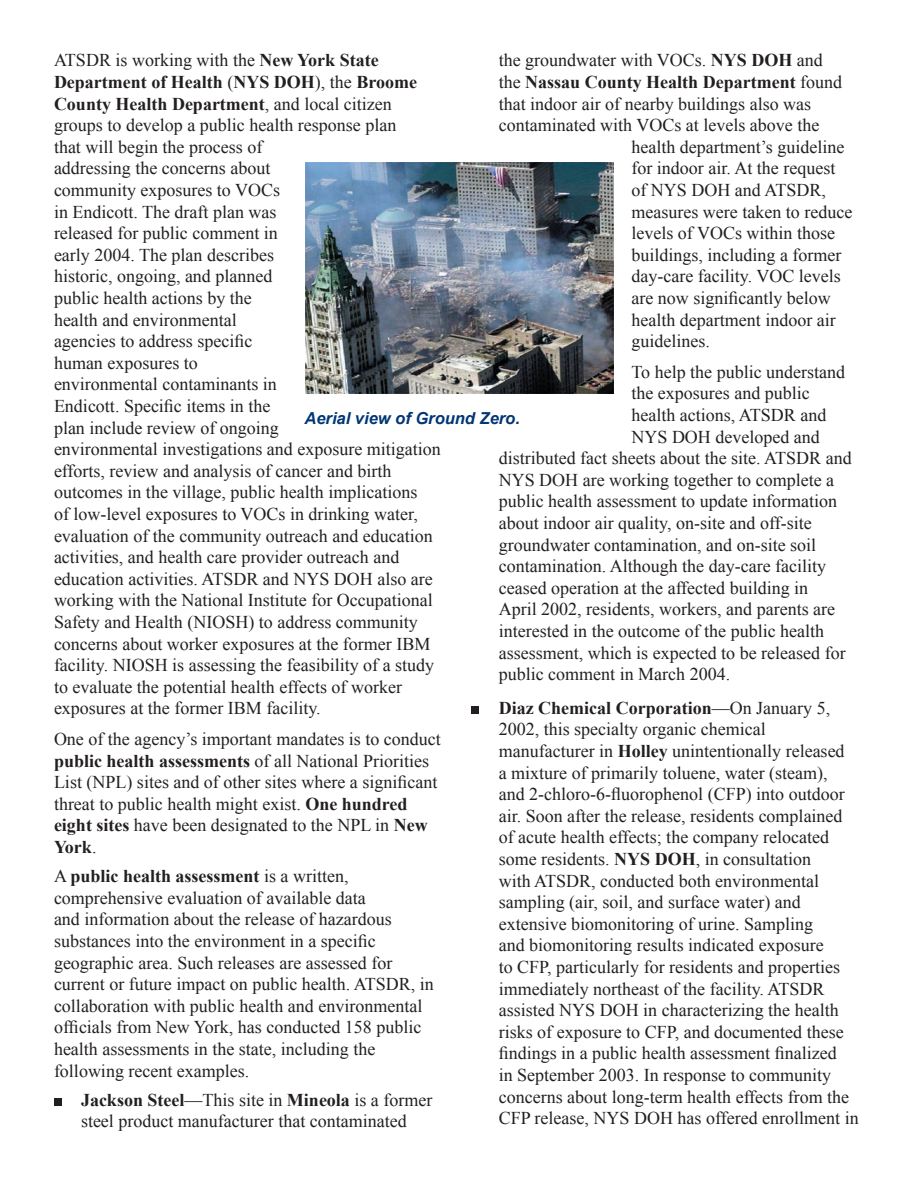
<style>
.page{position:relative;width:918px;height:1188px;background:#fff}
.page>*{position:absolute;margin:0;border:0;box-sizing:border-box;transform-origin:0 0}
.Bullet_Text{font:18px/21.6px "Times New Roman";color:#231f20}
.Body_Text_All{font:18px/21.6px "Times New Roman";color:#231f20}
.Bullet_Text-2{font:700 18px "Times New Roman";color:#231f20}
.Captions{font:italic 700 16.5px "Arial";color:#013775}
.s1{font-weight:700}
.s2{font-weight:400}
</style>
<div class="page">
<div style="left:54px;top:1098px;width:8px;height:8px;background:#231f20"></div>
<div style="left:472px;top:706px;width:7px;height:8px;background:#231f20"></div>
<img style="left:305px;top:162px;width:309px;height:231px">
<p class="Body_Text_All" style="left:54px;top:49px;width:388px">ATSDR is working with the <span class="s1">New York State Department of Health</span> (<span class="s1">NYS DOH</span>), the <span class="s1">Broome County Health Department</span>, and local citizen groups to develop a public health response plan<br>that will begin the process of<br>addressing the concerns about<br>community exposures to VOCs<br>in Endicott. The draft plan was<br>released for public comment in<br>early 2004. The plan describes<br>historic, ongoing, and planned<br>public health actions by the<br>health and environmental<br>agencies to address specific<br>human exposures to<br>environmental contaminants in<br>Endicott. Specific items in the<br>plan include review of ongoing<br>environmental investigations and exposure mitigation efforts, review and analysis of cancer and birth outcomes in the village, public health implications<br>of low-level exposures to VOCs in drinking water, evaluation of the community outreach and education activities, and health care provider outreach and education activities. ATSDR and NYS DOH also are working with the National Institute for Occupational Safety and Health (NIOSH) to address community concerns about worker exposures at the former IBM facility. NIOSH is assessing the feasibility of a study to evaluate the potential health effects of worker exposures at the former IBM facility.</p>
<p class="Body_Text_All" style="left:54px;top:728px;width:388px">One of the agency’s important mandates is to conduct <span class="s1">public health assessments</span> of all National Priorities List (NPL) sites and of other sites where a significant threat to public health might exist. <span class="s1">One hundred eight sites</span> have been designated to the NPL in <span class="s1">New York</span>.</p>
<p class="Body_Text_All" style="left:54px;top:865px;width:381px">A <span class="s1">public health assessment</span> is a written, comprehensive evaluation of available data<br>and information about the release of hazardous substances into the environment in a specific geographic area. Such releases are assessed for current or future impact on public health. ATSDR, in collaboration with public health and environmental officials from New York, has conducted 158 public health assessments in the state, including the following recent examples.</p>
<p class="Bullet_Text" style="left:81px;top:1089px;width:353px"><span class="s1">Jackson Steel</span>—This site in <span class="s1">Mineola</span> is a former steel product manufacturer that contaminated</p>
<p class="Bullet_Text" style="left:499px;top:49px;width:326px">the groundwater with VOCs. <span class="s1">NYS DOH</span> and</p>
<p class="Bullet_Text-2" style="left:499px;top:70px;width:345px"><span class="s2">the</span> Nassau County Health Department <span class="s2">found</span></p>
<p class="Bullet_Text" style="left:499px;top:93px;width:314px">that indoor air of nearby buildings also was</p>
<p class="Bullet_Text" style="left:499px;top:114px;width:322px">contaminated with VOCs at levels above the</p>
<p class="Bullet_Text" style="left:632px;top:136px;width:214px">health department’s guideline</p>
<p class="Bullet_Text" style="left:632px;top:157px;width:205px">for indoor air. At the request</p>
<p class="Bullet_Text" style="left:632px;top:179px;width:196px">of NYS DOH and ATSDR,</p>
<p class="Bullet_Text" style="left:632px;top:201px;width:222px">measures were taken to reduce</p>
<p class="Bullet_Text" style="left:632px;top:222px;width:205px">levels of VOCs within those</p>
<p class="Bullet_Text" style="left:632px;top:244px;width:211px">buildings, including a former</p>
<p class="Bullet_Text" style="left:632px;top:265px;width:211px">day-care facility. VOC levels</p>
<p class="Bullet_Text" style="left:632px;top:287px;width:201px">are now significantly below</p>
<p class="Bullet_Text" style="left:632px;top:309px;width:206px">health department indoor air</p>
<p class="Bullet_Text" style="left:632px;top:330px;width:80px">guidelines.</p>
<p class="Bullet_Text" style="left:632px;top:361px;width:215px">To help the public understand</p>
<p class="Bullet_Text" style="left:632px;top:382px;width:180px">the exposures and public</p>
<p class="Bullet_Text" style="left:632px;top:404px;width:196px">health actions, ATSDR and</p>
<p class="Bullet_Text" style="left:632px;top:426px;width:190px">NYS DOH developed and</p>
<p class="Bullet_Text" style="left:499px;top:447px;width:354px">distributed fact sheets about the site. ATSDR and</p>
<p class="Bullet_Text" style="left:499px;top:469px;width:337px">NYS DOH are working together to complete a</p>
<p class="Bullet_Text" style="left:499px;top:490px;width:340px">public health assessment to update information</p>
<p class="Bullet_Text" style="left:499px;top:512px;width:314px">about indoor air quality, on-site and off-site</p>
<p class="Bullet_Text" style="left:499px;top:534px;width:319px">groundwater contamination, and on-site soil</p>
<p class="Bullet_Text" style="left:499px;top:555px;width:329px">contamination. Although the day-care facility</p>
<p class="Bullet_Text" style="left:499px;top:577px;width:311px">ceased operation at the affected building in</p>
<p class="Bullet_Text" style="left:499px;top:598px;width:338px">April 2002, residents, workers, and parents are</p>
<p class="Bullet_Text" style="left:499px;top:620px;width:327px">interested in the outcome of the public health</p>
<p class="Bullet_Text" style="left:499px;top:642px;width:348px">assessment, which is expected to be released for</p>
<p class="Bullet_Text" style="left:499px;top:663px;width:233px">public comment in March 2004.</p>
<p class="Bullet_Text" style="left:499px;top:697px;width:361px"><span class="s1">Diaz Chemical Corporation</span>—On January 5, 2002, this specialty organic chemical manufacturer in <span class="s1">Holley</span> unintentionally released<br>a mixture of primarily toluene, water (steam),<br>and 2-chloro-6-fluorophenol (CFP) into outdoor air. Soon after the release, residents complained of acute health effects; the company relocated some residents. <span class="s1">NYS DOH</span>, in consultation<br>with ATSDR, conducted both environmental sampling (air, soil, and surface water) and extensive biomonitoring of urine. Sampling<br>and biomonitoring results indicated exposure<br>to CFP, particularly for residents and properties immediately northeast of the facility. ATSDR assisted NYS DOH in characterizing the health risks of exposure to CFP, and documented these findings in a public health assessment finalized<br>in September 2003. In response to community concerns about long-term health effects from the CFP release, NYS DOH has offered enrollment in</p>
<p class="Captions" style="left:304px;top:406px;width:217px">Aerial view of Ground Zero.</p>
</div>
